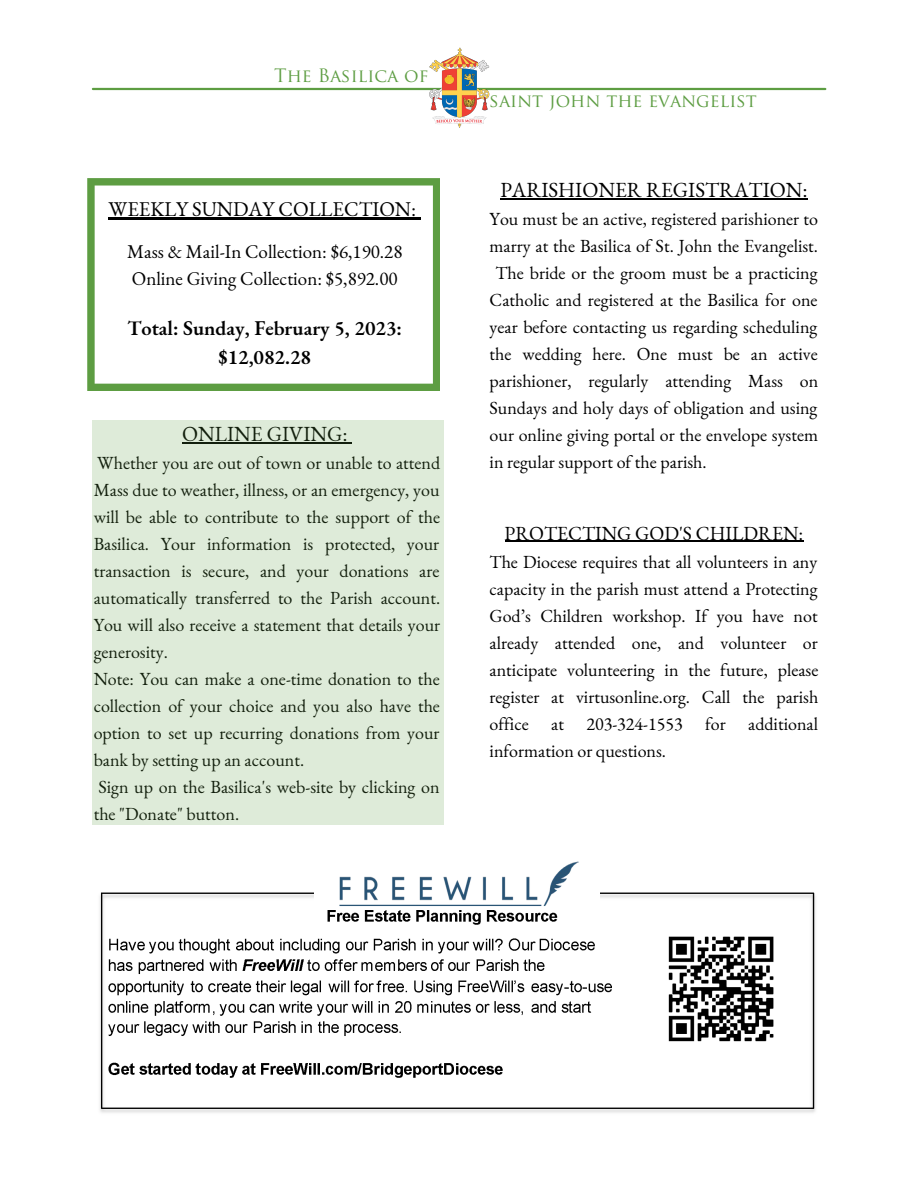
<style>
.page{position:relative;width:918px;height:1188px;background:#fff}
.page>*{position:absolute;margin:0;border:0;box-sizing:border-box;transform-origin:0 0}
.t1{font:21px "EB Garamond";color:#000}
.t2{font:600 20.4px/28.5px "EB Garamond";color:#000;text-align:center}
.t3{font:20.4px "EB Garamond";color:#000}
.t4{font:19.5px "EB Garamond";color:#000}
.t5{font:18.9px/26.5px "EB Garamond";color:#000}
.t6{font:18px/27px "EB Garamond";color:#000}
.t7{font:18px "Trajan Pro";color:#5d9d42}
</style>
<div class="page">
<svg style="left:87px;top:178px;width:353px;height:213px"></svg>
<div style="left:92px;top:420px;width:351px;height:404px;background:#deebd9"></div>
<hr style="left:93px;top:88px;width:732px;height:2px;background:#5d9d42">
<img style="left:428px;top:48px;width:61px;height:80px">
<img style="left:100px;top:892px;width:716px;height:221px">
<img style="left:315px;top:861px;width:284px;height:46px">
<hr style="left:500px;top:198px;width:308px;height:1px;background:#000">
<hr style="left:109px;top:217px;width:307px;height:2px;background:#000">
<hr style="left:505px;top:541px;width:298px;height:1px;background:#000">
<p class="t7" style="left:274px;top:68px;width:156px">The Basilica of</p>
<p class="t3" style="left:109px;top:195px;width:309px">WEEKLY SUNDAY COLLECTION:</p>
<p class="t5" style="left:127px;top:238px;width:277px">Mass &amp; Mail-In Collection: $6,190.28<br>Online Giving Collection: $5,892.00</p>
<p class="t2" style="left:127px;top:314px;width:276px">Total: Sunday, February 5, 2023: $12,082.28</p>
<p class="t1" style="left:182px;top:420px;width:167px">ONLINE GIVING:</p>
<p class="t6" style="left:94px;top:449px;width:348px">Whether you are out of town or unable to attend Mass due to weather, illness, or an emergency, you will be able to contribute to the support of the Basilica. Your information is protected, your transaction is secure, and your donations are automatically transferred to the Parish account.<br>You will also receive a statement that details your generosity.<br>Note: You can make a one-time donation to the collection of your choice and you also have the option to set up recurring donations from your bank by setting up an account.<br>Sign up on the Basilica's web-site by clicking on the "Donate" button.</p>
<p class="t7" style="left:490px;top:93px;width:269px">saint john the evangelist</p>
<p class="t1" style="left:500px;top:176px;width:309px">PARISHIONER REGISTRATION:</p>
<p class="t6" style="left:490px;top:205px;width:330px">You must be an active, registered parishioner to</p>
<p class="t6" style="left:490px;top:232px;width:330px">marry at the Basilica of St. John the Evangelist.</p>
<p class="t6" style="left:495px;top:259px;width:324px">The bride or the groom must be a practicing</p>
<p class="t6" style="left:490px;top:286px;width:329px">Catholic and registered at the Basilica for one</p>
<p class="t6" style="left:490px;top:313px;width:329px">year before contacting us regarding scheduling</p>
<p class="t6" style="left:490px;top:340px;width:330px">the wedding here. One must be an active</p>
<p class="t6" style="left:490px;top:367px;width:330px">parishioner, regularly attending Mass on</p>
<p class="t6" style="left:490px;top:394px;width:329px">Sundays and holy days of obligation and using</p>
<p class="t6" style="left:490px;top:421px;width:330px">our online giving portal or the envelope system</p>
<p class="t6" style="left:490px;top:448px;width:219px">in regular support of the parish.</p>
<p class="t4" style="left:505px;top:520px;width:300px">PROTECTING GOD'S CHILDREN:</p>
<p class="t6" style="left:490px;top:548px;width:330px;text-align:justify">The Diocese requires that all volunteers in any capacity in the parish must attend a Protecting God’s Children workshop. If you have not already attended one, and volunteer or anticipate volunteering in the future, please register at virtusonline.org. Call the parish office at 203-324-1553 for additional information or questions.</p>
</div>
